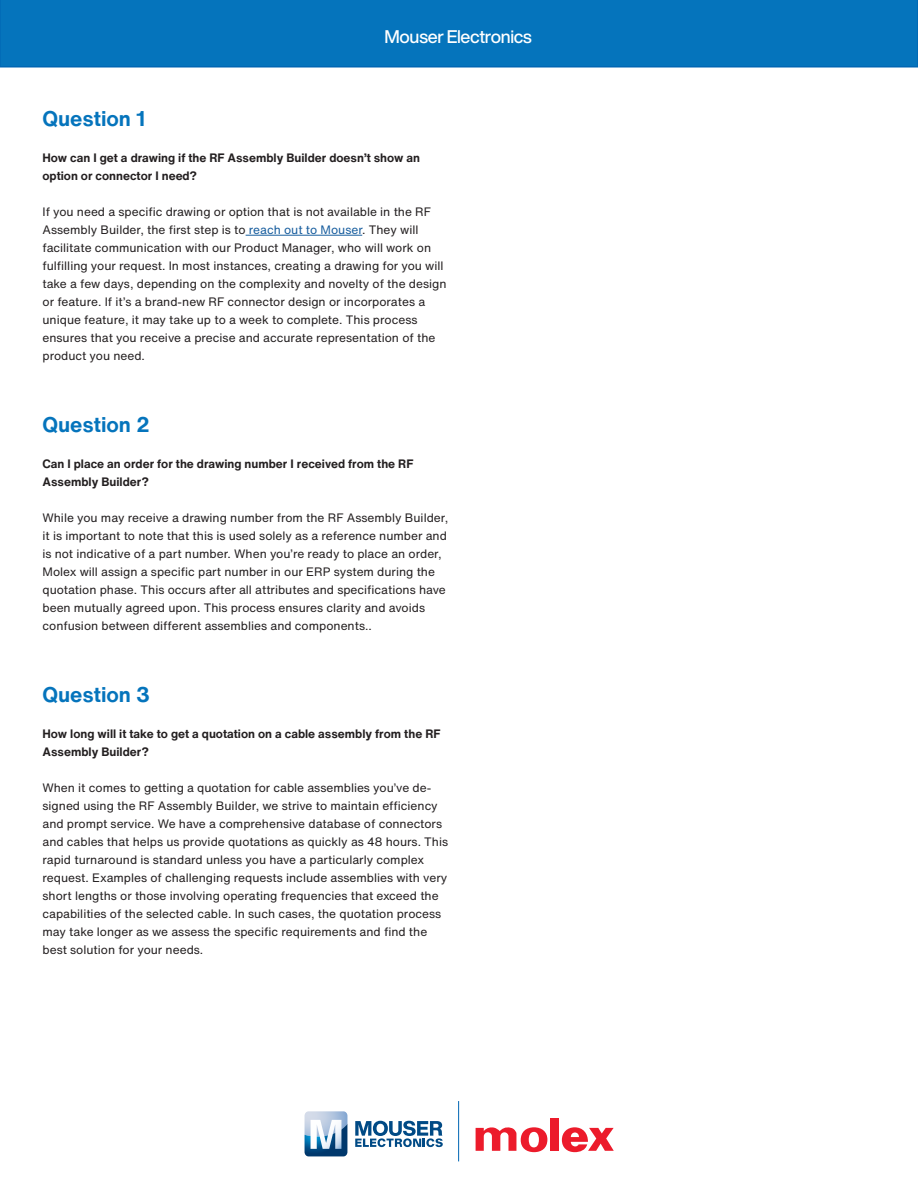
<style>
.page{position:relative;width:918px;height:1188px;background:#fff}
.page>*{position:absolute;margin:0;border:0;box-sizing:border-box;transform-origin:0 0}
.Section_header{font:700 21px "Helvetica Now Text";color:#0574bc}
.t1{font:500 18px "Helvetica Now Display";letter-spacing:-.02em;color:#fff}
.Body_copy{font:12px/18px "Helvetica Now Text";color:#231f20}
.Body_copy-2{font:700 12px/18px "Helvetica Now Text";color:#231f20}
.s1{color:#175d9e}
</style>
<div class="page">
<div style="left:0;top:0;width:918px;height:68px;background:#0574bc"></div>
<svg style="left:305px;top:1111px;width:42px;height:45px"></svg>
<svg style="left:355px;top:1121px;width:88px;height:26px"></svg>
<hr style="left:458px;top:1101px;width:1px;height:60px;background:#0166b3">
<hr style="left:246px;top:235px;width:116px;height:1px;background:#175d9e">
<div style="left:550px;top:1118px;width:9px;height:33px;background:#ec1b2b"></div>
<svg style="left:476px;top:1127px;width:71px;height:25px"></svg>
<svg style="left:562px;top:1127px;width:52px;height:25px"></svg>
<h2 class="t1" style="left:385px;top:24px;width:149px">Mouser Electronics</h2>
<p class="Section_header" style="left:43px;top:103px;width:105px">Question 1</p>
<p class="Body_copy-2" style="left:43px;top:148px;width:379px">How can I get a drawing if the RF Assembly Builder doesn’t show an option or connector I need?</p>
<p class="Body_copy" style="left:43px;top:202px;width:406px">If you need a specific drawing or option that is not available in the RF Assembly Builder, the first step is to <span class="s1">reach out to Mouser</span>. They will facilitate communication with our Product Manager, who will work on fulfilling your request. In most instances, creating a drawing for you will take a few days, depending on the complexity and novelty of the design or feature. If it’s a brand-new RF connector design or incorporates a unique feature, it may take up to a week to complete. This process ensures that you receive a precise and accurate representation of the product you need.</p>
<p class="Section_header" style="left:43px;top:409px;width:109px">Question 2</p>
<p class="Body_copy-2" style="left:43px;top:454px;width:372px">Can I place an order for the drawing number I received from the RF<br>Assembly Builder?</p>
<p class="Body_copy" style="left:43px;top:508px;width:407px">While you may receive a drawing number from the RF Assembly Builder, it is important to note that this is used solely as a reference number and is not indicative of a part number. When you’re ready to place an order, Molex will assign a specific part number in our ERP system during the quotation phase. This occurs after all attributes and specifications have been mutually agreed upon. This process ensures clarity and avoids confusion between different assemblies and components..</p>
<p class="Section_header" style="left:43px;top:679px;width:109px">Question 3</p>
<p class="Body_copy-2" style="left:43px;top:724px;width:399px">How long will it take to get a quotation on a cable assembly from the RF<br>Assembly Builder?</p>
<p class="Body_copy" style="left:43px;top:778px;width:407px">When it comes to getting a quotation for cable assemblies you’ve de&shy;signed using the RF Assembly Builder, we strive to maintain efficiency and prompt service. We have a comprehensive database of connectors and cables that helps us provide quotations as quickly as 48 hours. This rapid turnaround is standard unless you have a particularly complex request. Examples of challenging requests include assemblies with very short lengths or those involving operating frequencies that exceed the capabilities of the selected cable. In such cases, the quotation process may take longer as we assess the specific requirements and find the best solution for your needs.</p>
</div>
